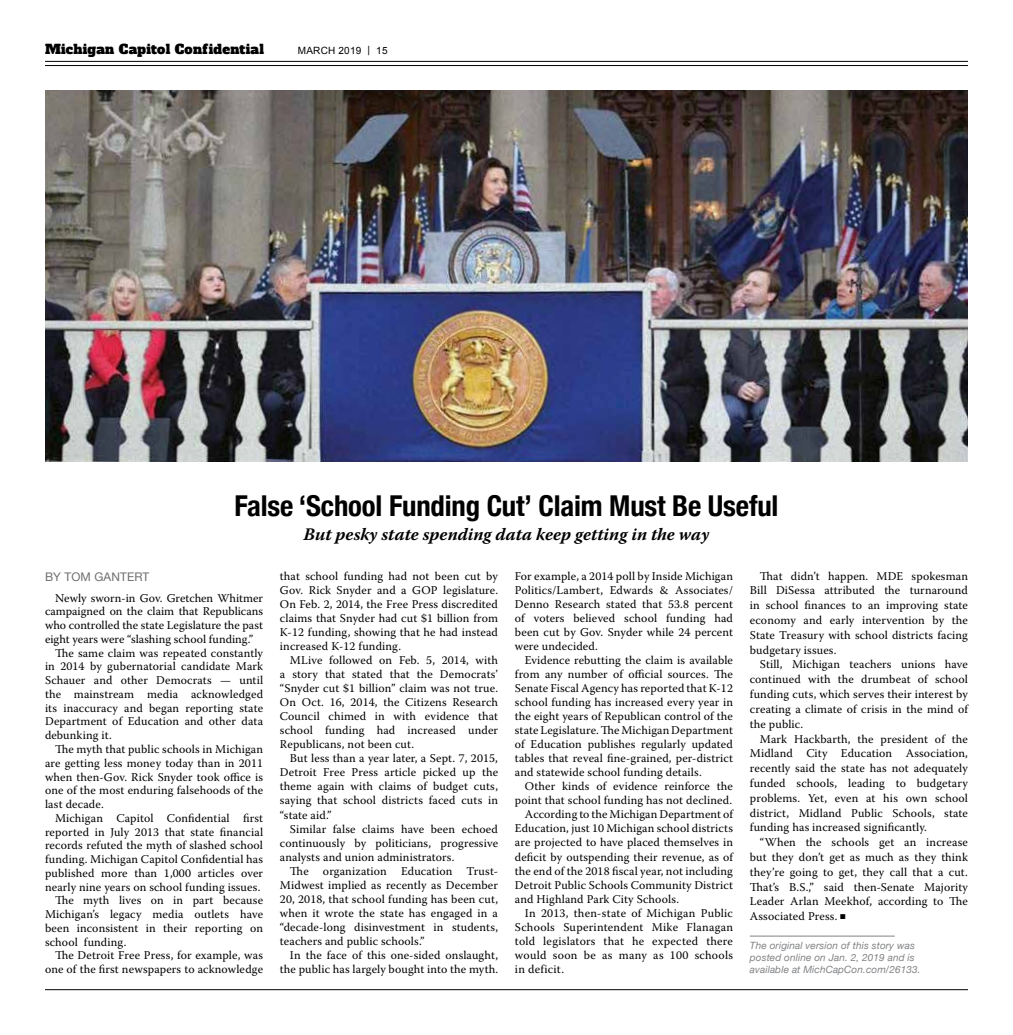
<style>
.page{position:relative;width:1013px;height:1035px;background:#fff}
.page>*{position:absolute;margin:0;border:0;box-sizing:border-box;transform-origin:0 0}
.t1{font:700 condensed 28.75px "Helvetica Neue";letter-spacing:-.005em;color:#000}
.t2{font:italic 700 17.5px "Warnock Pro";color:#000}
.t3{font:13.12px "Alfa Slab One";letter-spacing:.02em;color:#000}
.t4{font:11.88px/14px "Warnock Pro";letter-spacing:.01em;color:#000;text-align:justify}
.t5{font:11.88px "Helvetica Neue";letter-spacing:.01em;color:#6d6e71}
.t6{font:italic 10px/12.2px "Helvetica Neue";letter-spacing:.01em;color:#808285}
.t7{font:10px "Arial";letter-spacing:.02em;color:#000}
</style>
<div class="page">
<hr style="left:45px;top:61px;width:923px;height:1px;background:#000">
<hr style="left:45px;top:65px;width:923px;height:1px;background:#000">
<hr style="left:45px;top:989px;width:923px;height:1px;background:#000">
<img style="left:45px;top:90px;width:922px;height:371px">
<hr style="left:750px;top:936px;width:144px;height:1px;background:#808285">
<p class="t3" style="left:45px;top:41px;width:220px">Michigan Capitol Confidential</p>
<p class="t7" style="left:298px;top:44px;width:91px">MARCH 2019 | 15</p>
<h1 class="t1" style="left:234px;top:482px;width:545px">False ‘School Funding Cut’ Claim Must Be Useful</h1>
<h2 class="t2" style="left:303px;top:523px;width:407px">But pesky state spending data keep getting in the way</h2>
<p class="t5" style="left:45px;top:568px;width:106px">BY TOM GANTERT</p>
<p class="t4" style="left:55px;top:590px;width:209px">Newly sworn-in Gov. Gretchen Whitmer</p>
<p class="t4" style="left:45px;top:604px;width:219px">campaigned on the claim that Republicans</p>
<p class="t4" style="left:45px;top:618px;width:219px">who controlled the state Legislature the past</p>
<p class="t4" style="left:45px;top:632px;width:210px">eight years were “slashing school funding.”</p>
<p class="t4" style="left:55px;top:646px;width:209px">The same claim was repeated constantly</p>
<p class="t4" style="left:45px;top:659px;width:219px">in 2014 by gubernatorial candidate Mark</p>
<p class="t4" style="left:45px;top:673px;width:219px">Schauer and other Democrats — until</p>
<p class="t4" style="left:45px;top:687px;width:219px">the mainstream media acknowledged</p>
<p class="t4" style="left:45px;top:701px;width:219px">its inaccuracy and began reporting state</p>
<p class="t4" style="left:45px;top:714px;width:219px">Department of Education and other data</p>
<p class="t4" style="left:45px;top:728px;width:68px">debunking it.</p>
<p class="t4" style="left:55px;top:742px;width:210px">The myth that public schools in Michigan</p>
<p class="t4" style="left:45px;top:756px;width:219px">are getting less money today than in 2011</p>
<p class="t4" style="left:45px;top:769px;width:219px">when then-Gov. Rick Snyder took office is</p>
<p class="t4" style="left:45px;top:783px;width:219px">one of the most enduring falsehoods of the</p>
<p class="t4" style="left:45px;top:797px;width:60px">last decade.</p>
<p class="t4" style="left:55px;top:811px;width:209px">Michigan Capitol Confidential first</p>
<p class="t4" style="left:45px;top:824px;width:219px">reported in July 2013 that state financial</p>
<p class="t4" style="left:45px;top:838px;width:219px">records refuted the myth of slashed school</p>
<p class="t4" style="left:45px;top:852px;width:219px">funding. Michigan Capitol Confidential has</p>
<p class="t4" style="left:45px;top:866px;width:219px">published more than 1,000 articles over</p>
<p class="t4" style="left:45px;top:880px;width:217px">nearly nine years on school funding issues.</p>
<p class="t4" style="left:55px;top:893px;width:209px">The myth lives on in part because</p>
<p class="t4" style="left:45px;top:907px;width:219px">Michigan’s legacy media outlets have</p>
<p class="t4" style="left:45px;top:921px;width:219px">been inconsistent in their reporting on</p>
<p class="t4" style="left:45px;top:935px;width:83px">school funding.</p>
<p class="t4" style="left:55px;top:948px;width:209px">The Detroit Free Press, for example, was</p>
<p class="t4" style="left:45px;top:962px;width:219px">one of the first newspapers to acknowledge</p>
<p class="t4" style="left:280px;top:569px;width:219px">that school funding had not been cut by Gov. Rick Snyder and a GOP legislature.<br>On Feb. 2, 2014, the Free Press discredited claims that Snyder had cut $1 billion from K-12 funding, showing that he had instead increased K-12 funding.</p>
<p class="t4" style="left:280px;top:653px;width:219px;text-indent:10px">MLive followed on Feb. 5, 2014, with a story that stated that the Democrats’ “Snyder cut $1 billion” claim was not true.<br>On Oct. 16, 2014, the Citizens Research Council chimed in with evidence that school funding had increased under Republicans, not been cut.</p>
<p class="t4" style="left:280px;top:751px;width:219px;text-indent:10px">But less than a year later, a Sept. 7, 2015, Detroit Free Press article picked up the theme again with claims of budget cuts, saying that school districts faced cuts in “state aid.”</p>
<p class="t4" style="left:280px;top:821px;width:219px;text-indent:10px">Similar false claims have been echoed continuously by politicians, progressive analysts and union administrators.</p>
<p class="t4" style="left:280px;top:864px;width:219px;text-indent:10px">The organization Education Trust-Midwest implied as recently as December 20, 2018, that school funding has been cut, when it wrote the state has engaged in a “decade-long disinvestment in students, teachers and public schools.”</p>
<p class="t4" style="left:280px;top:948px;width:219px;text-align:right">In the face of this one-sided onslaught, the public has largely bought into the myth.</p>
<p class="t4" style="left:515px;top:568px;width:219px">For example, a 2014 poll by Inside Michigan Politics/Lambert, Edwards &amp; Associates/ Denno Research stated that 53.8 percent of voters believed school funding had been cut by Gov. Snyder while 24 percent were undecided.</p>
<p class="t4" style="left:515px;top:653px;width:220px;text-indent:10px">Evidence rebutting the claim is available from any number of official sources. The Senate Fiscal Agency has reported that K-12 school funding has increased every year in the eight years of Republican control of the state Legislature. The Michigan Department of Education publishes regularly updated tables that reveal fine-grained, per-district and statewide school funding details.</p>
<p class="t4" style="left:525px;top:779px;width:209px">Other kinds of evidence reinforce the</p>
<p class="t4" style="left:515px;top:793px;width:219px">point that school funding has not declined.</p>
<p class="t4" style="left:525px;top:807px;width:209px">According to the Michigan Department of</p>
<p class="t4" style="left:515px;top:821px;width:219px">Education, just 10 Michigan school districts</p>
<p class="t4" style="left:515px;top:835px;width:219px">are projected to have placed themselves in</p>
<p class="t4" style="left:515px;top:849px;width:219px">deficit by outspending their revenue, as of</p>
<p class="t4" style="left:515px;top:863px;width:219px">the end of the 2018 fiscal year, not including</p>
<p class="t4" style="left:515px;top:878px;width:219px">Detroit Public Schools Community District</p>
<p class="t4" style="left:515px;top:892px;width:166px">and Highland Park City Schools.</p>
<p class="t4" style="left:525px;top:906px;width:209px">In 2013, then-state of Michigan Public</p>
<p class="t4" style="left:515px;top:920px;width:219px">Schools Superintendent Mike Flanagan</p>
<p class="t4" style="left:515px;top:934px;width:219px">told legislators that he expected there</p>
<p class="t4" style="left:515px;top:948px;width:220px">would soon be as many as 100 schools</p>
<p class="t4" style="left:515px;top:962px;width:51px">in deficit.</p>
<p class="t4" style="left:750px;top:568px;width:219px;line-height:14.8px;text-indent:10px">That didn’t happen. MDE spokesman Bill DiSessa attributed the turnaround in school finances to an improving state economy and early intervention by the State Treasury with school districts facing budgetary issues.</p>
<p class="t4" style="left:750px;top:657px;width:219px;line-height:14.8px;text-indent:10px">Still, Michigan teachers unions have continued with the drumbeat of school funding cuts, which serves their interest by creating a climate of crisis in the mind of the public.</p>
<p class="t4" style="left:750px;top:731px;width:219px;line-height:14.8px;text-indent:10px">Mark Hackbarth, the president of the Midland City Education Association, recently said the state has not adequately funded schools, leading to budgetary problems. Yet, even at his own school district, Midland Public Schools, state funding has increased significantly.</p>
<p class="t4" style="left:750px;top:835px;width:219px;line-height:14.8px;text-indent:10px">“When the schools get an increase but they don’t get as much as they think they’re going to get, they call that a cut.<br>That’s B.S.,” said then-Senate Majority Leader Arlan Meekhof, according to The Associated Press.</p>
<p class="t6" style="left:750px;top:939px;width:172px">The original version of this story was posted online on Jan. 2, 2019 and is available at MichCapCon.com/26133.</p>
</div>
